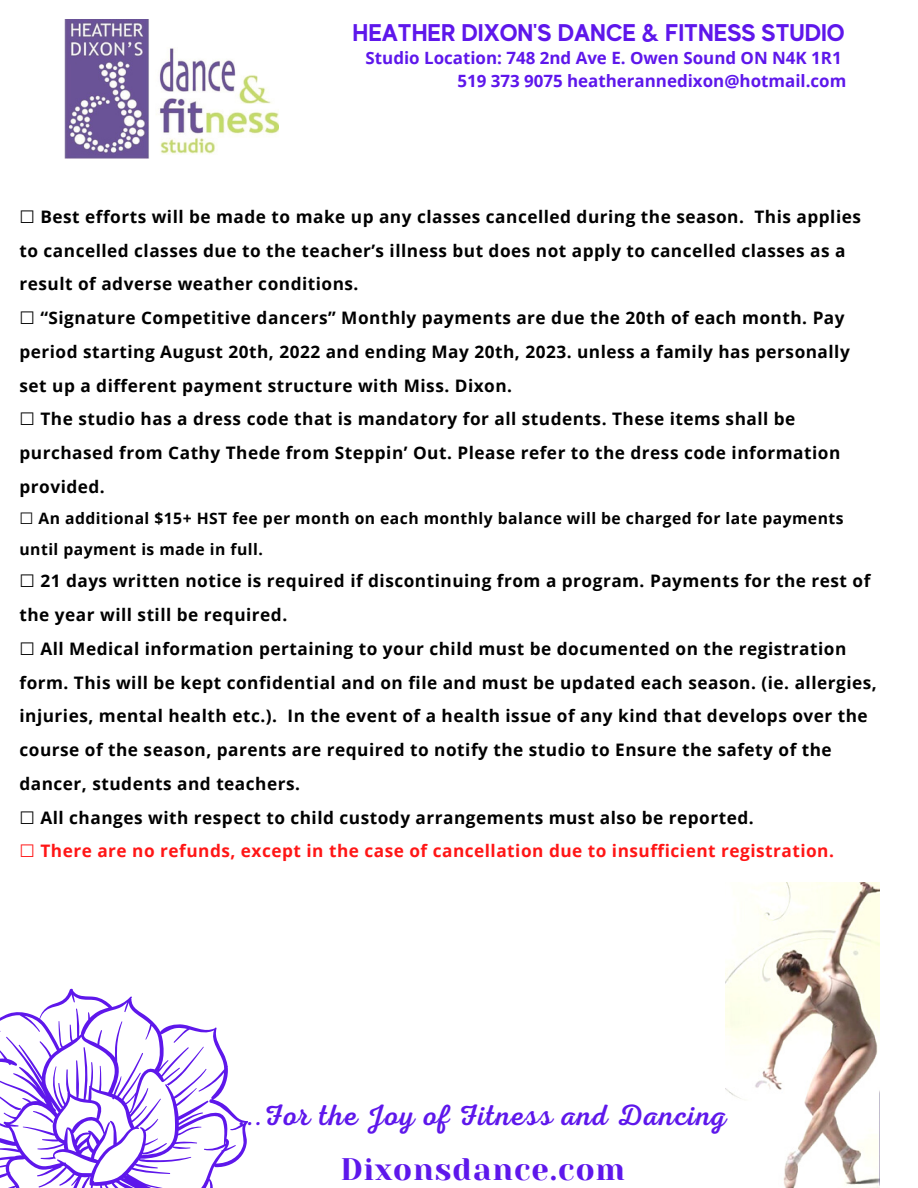
<style>
.page{position:relative;width:918px;height:1188px;background:#fff}
.page>*{position:absolute;margin:0;border:0;box-sizing:border-box;transform-origin:0 0}
.t1{font:31.05px "Yeseva One";letter-spacing:.03em;color:#5e17eb}
.t2{font:29.55px "Nexa Script";letter-spacing:.03em;color:#5e17eb}
.t3{font:700 24.15px "MADE Evolve Sans";color:#5e17eb}
.t4{font:700 17.25px/33.8px "Open Sans";letter-spacing:.03em;color:#000}
.t5{font:700 16.95px/23.2px "Open Sans";color:#5e17eb;text-align:right}
.t6{font:700 15.75px/30.3px "Open Sans";letter-spacing:.03em;color:#000}
.s1{font-family:"DejaVu Sans";font-weight:400}
.s2{font-family:"DejaVu Sans";font-weight:400;color:#ff1616}
.s3{color:#ff1616}
</style>
<div class="page">
<img style="left:725px;top:882px;width:154px;height:306px">
<svg style="left:0;top:989px;width:248px;height:199px"></svg>
<img style="left:65px;top:19px;width:213px;height:140px">
<h3 class="t3" style="left:353px;top:18px;width:494px">HEATHER DIXON'S DANCE &amp; FITNESS STUDIO</h3>
<p class="t5" style="left:366px;top:45px;width:482px">Studio Location: 748 2nd Ave E. Owen Sound ON N4K 1R1<br>519 373 9075 heatherannedixon@hotmail.com</p>
<p class="t4" style="left:20px;top:199px;width:843px"><span class="s1">☐</span> Best efforts will be made to make up any classes cancelled during the season. This applies to cancelled classes due to the teacher’s illness but does not apply to cancelled classes as a result of adverse weather conditions.<br><span class="s1">☐</span> “Signature Competitive dancers” Monthly payments are due the 20th of each month. Pay period starting August 20th, 2022 and ending May 20th, 2023. unless a family has personally set up a different payment structure with Miss. Dixon.<br><span class="s1">☐</span> The studio has a dress code that is mandatory for all students. These items shall be purchased from Cathy Thede from Steppin’ Out. Please refer to the dress code information provided.</p>
<p class="t6" style="left:20px;top:503px;width:826px"><span class="s1">☐</span> An additional $15+ HST fee per month on each monthly balance will be charged for late payments until payment is made in full.</p>
<p class="t4" style="left:20px;top:564px;width:859px"><span class="s1">☐</span> 21 days written notice is required if discontinuing from a program. Payments for the rest of the year will still be required.<br><span class="s1">☐</span> All Medical information pertaining to your child must be documented on the registration form. This will be kept confidential and on file and must be updated each season. (ie. allergies, injuries, mental health etc.). In the event of a health issue of any kind that develops over the course of the season, parents are required to notify the studio to Ensure the safety of the dancer, students and teachers.<br><span class="s1">☐</span> All changes with respect to child custody arrangements must also be reported.<br><span class="s2">☐</span> <span class="s3">There are no refunds, except in the case of cancellation due to insufficient registration.</span></p>
<h2 class="t2" style="left:239px;top:1098px;width:489px">...For the Joy of Fitness and Dancing</h2>
<h1 class="t1" style="left:340px;top:1152px;width:286px">Dixonsdance.com</h1>
</div>
